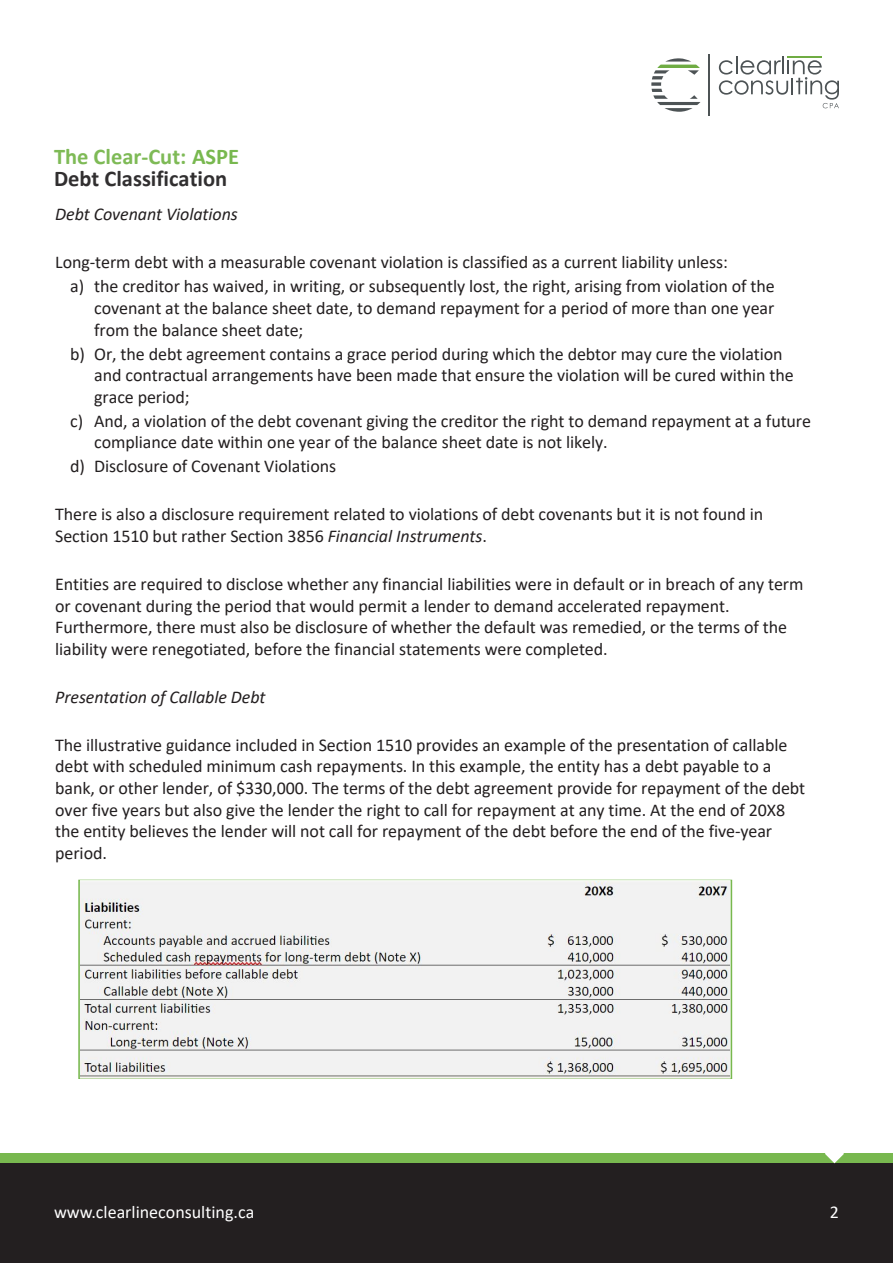
<style>
.page{position:relative;width:893px;height:1263px;background:#fff}
.page>*{position:absolute;margin:0;border:0;box-sizing:border-box;transform-origin:0 0}
.t1{font:700 22.5px/22.2px "Calibri";color:#312f30}
.t2{font:18px/21.6px "Calibri";letter-spacing:-.005em;color:#231f20}
.t3{font:italic 18px "Calibri";letter-spacing:-.005em;color:#231f20}
.t4{font:18px "Calibri";color:#fff}
.s1{color:#7eba56}
.s2{color:#78b84f}
.s3{font-style:italic}
</style>
<div class="page">
<div style="left:0;top:1153px;width:893px;height:11px;background:#78b84f"></div>
<div style="left:0;top:1163px;width:893px;height:100px;background:#231f20"></div>
<svg style="left:825px;top:1153px;width:19px;height:10px"></svg>
<hr style="left:787px;top:56px;width:34px;height:2px;background:#6fac43">
<hr style="left:709px;top:54px;width:1px;height:61px;background:#4d5355">
<svg style="left:651px;top:58px;width:49px;height:54px"></svg>
<svg style="left:719px;top:57px;width:120px;height:51px"></svg>
<img style="left:81px;top:881px;width:649px;height:196px">
<p class="t1" style="left:54px;top:145px;width:187px"><span class="s1">The Clear-Cut:</span> <span class="s2">ASPE<br></span>Debt Classification</p>
<p class="t3" style="left:55px;top:202px;width:184px">Debt Covenant Violations</p>
<p class="t2" style="left:70px;top:250px;width:706px;line-height:24px;text-indent:-15px">Long-term debt with a measurable covenant violation is classified as a current liability unless:<br>a) the creditor has waived, in writing, or subsequently lost, the right, arising from violation of the</p>
<p class="t2" style="left:94px;top:297px;width:682px">covenant at the balance sheet date, to demand repayment for a period of more than one year from the balance sheet date;</p>
<p class="t2" style="left:94px;top:342px;width:701px;text-indent:-24px">b) Or, the debt agreement contains a grace period during which the debtor may cure the violation and contractual arrangements have been made that ensure the violation will be cured within the grace period;</p>
<p class="t2" style="left:94px;top:409px;width:718px;text-indent:-24px">c) And, a violation of the debt covenant giving the creditor the right to demand repayment at a future compliance date within one year of the balance sheet date is not likely.</p>
<p class="t2" style="left:70px;top:455px;width:267px">d) Disclosure of Covenant Violations</p>
<p class="t2" style="left:55px;top:503px;width:709px">There is also a disclosure requirement related to violations of debt covenants but it is not found in<br>Section 1510 but rather Section 3856 <span class="s3">Financial Instruments</span>.</p>
<p class="t2" style="left:55px;top:573px;width:750px">Entities are required to disclose whether any financial liabilities were in default or in breach of any term or covenant during the period that would permit a lender to demand accelerated repayment.<br>Furthermore, there must also be disclosure of whether the default was remedied, or the terms of the liability were renegotiated, before the financial statements were completed.</p>
<p class="t3" style="left:55px;top:684px;width:212px">Presentation of Callable Debt</p>
<p class="t2" style="left:55px;top:733px;width:752px">The illustrative guidance included in Section 1510 provides an example of the presentation of callable debt with scheduled minimum cash repayments. In this example, the entity has a debt payable to a bank, or other lender, of $330,000. The terms of the debt agreement provide for repayment of the debt over five years but also give the lender the right to call for repayment at any time. At the end of 20X8 the entity believes the lender will not call for repayment of the debt before the end of the five-year period.</p>
<p class="t4" style="left:54px;top:1199px;width:202px">www.clearlineconsulting.ca</p>
<p class="t4" style="left:830px;top:1199px;width:11px">2</p>
</div>
